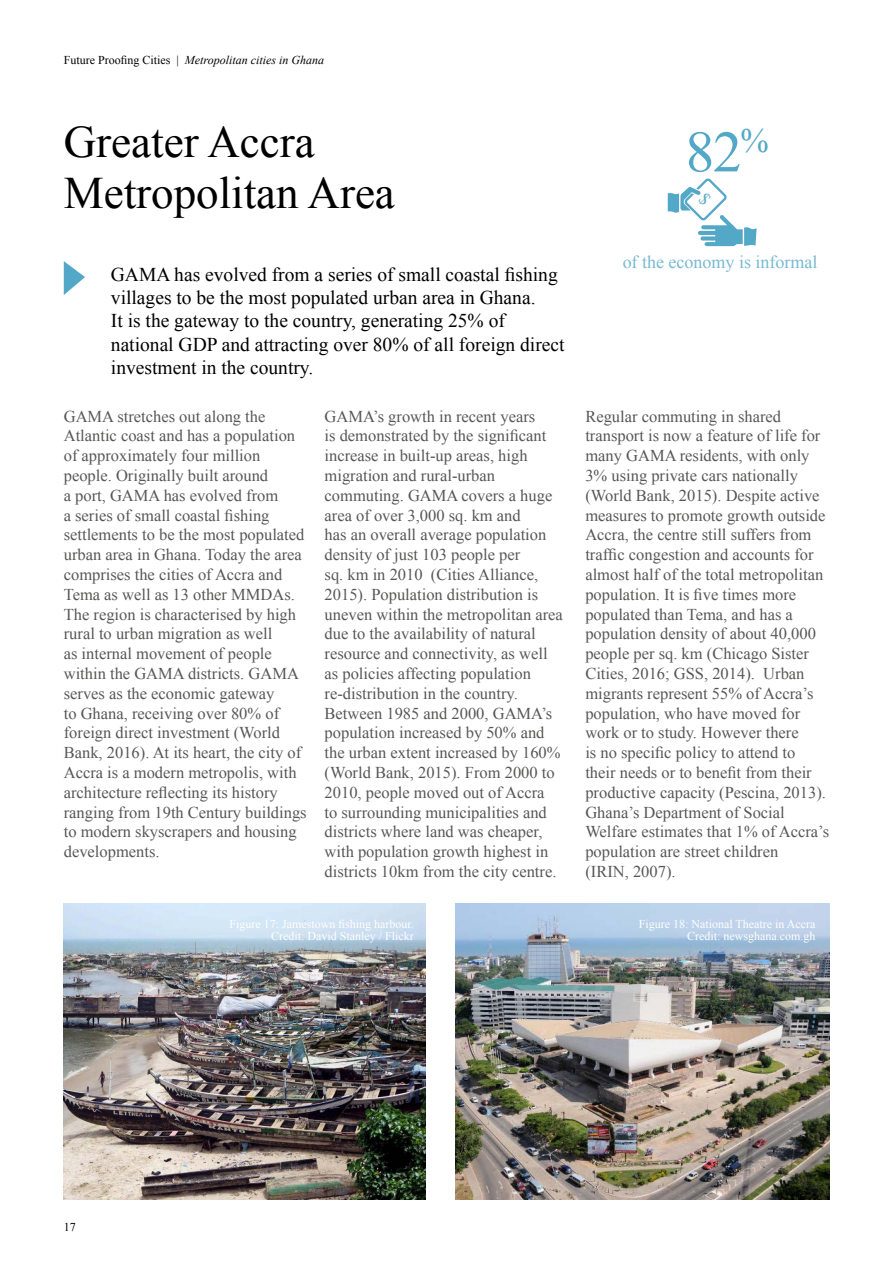
<style>
.page{position:relative;width:893px;height:1263px;background:#fff}
.page>*{position:absolute;margin:0;border:0;box-sizing:border-box;transform-origin:0 0}
.t1{font:58.5px "Times New Roman";color:#54a8c7}
.t2{font:45px/51px "Times New Roman";color:#000}
.t3{font:19.5px/23.4px "Times New Roman";color:#000}
.t4{font:18px "Times New Roman";color:#54a8c7}
.t5{font:16.5px/19.8px "Times New Roman";color:#575756}
.t6{font:12px/12.8px "Times New Roman";color:#fff;text-align:right}
.t7{font:italic 12px "Times New Roman";color:#000}
.t8{font:12px "Times New Roman";color:#000}
.s1{font-style:normal}
</style>
<div class="page">
<svg style="left:64px;top:261px;width:21px;height:34px"></svg>
<img style="left:455px;top:904px;width:374px;height:295px">
<img style="left:64px;top:904px;width:361px;height:295px">
<svg style="left:668px;top:179px;width:89px;height:67px"></svg>
<p class="t7" style="left:64px;top:52px;width:262px"><span class="s1">Future Proofing Cities |</span> Metropolitan cities in Ghana</p>
<h2 class="t2" style="left:64px;top:116px;width:333px">Greater Accra<br>Metropolitan Area</h2>
<h1 class="t1" style="left:685px;top:112px;width:85px">82<sup>%</sup></h1>
<p class="t4" style="left:623px;top:249px;width:196px">of the economy is informal</p>
<p class="t3" style="left:111px;top:262px;width:455px">GAMA has evolved from a series of small coastal fishing villages to be the most populated urban area in Ghana.<br>It is the gateway to the country, generating 25% of national GDP and attracting over 80% of all foreign direct investment in the country.</p>
<p class="t5" style="left:64px;top:406px;width:244px">GAMA stretches out along the<br>Atlantic coast and has a population of approximately four million people. Originally built around<br>a port, GAMA has evolved from<br>a series of small coastal fishing settlements to be the most populated urban area in Ghana. Today the area comprises the cities of Accra and<br>Tema as well as 13 other MMDAs.<br>The region is characterised by high rural to urban migration as well<br>as internal movement of people within the GAMA districts. GAMA serves as the economic gateway<br>to Ghana, receiving over 80% of foreign direct investment (World<br>Bank, 2016). At its heart, the city of<br>Accra is a modern metropolis, with architecture reflecting its history ranging from 19th Century buildings to modern skyscrapers and housing developments.</p>
<p class="t5" style="left:325px;top:406px;width:240px">GAMA’s growth in recent years<br>is demonstrated by the significant increase in built-up areas, high migration and rural-urban commuting. GAMA covers a huge area of over 3,000 sq. km and<br>has an overall average population density of just 103 people per<br>sq. km in 2010 (Cities Alliance,<br>2015). Population distribution is uneven within the metropolitan area due to the availability of natural resource and connectivity, as well as policies affecting population re-distribution in the country.<br>Between 1985 and 2000, GAMA’s population increased by 50% and the urban extent increased by 160% (World Bank, 2015). From 2000 to<br>2010, people moved out of Accra<br>to surrounding municipalities and districts where land was cheaper, with population growth highest in districts 10km from the city centre.</p>
<p class="t5" style="left:585px;top:406px;width:245px">Regular commuting in shared transport is now a feature of life for many GAMA residents, with only<br>3% using private cars nationally (World Bank, 2015). Despite active measures to promote growth outside<br>Accra, the centre still suffers from traffic congestion and accounts for almost half of the total metropolitan population. It is five times more populated than Tema, and has a population density of about 40,000 people per sq. km (Chicago Sister<br>Cities, 2016; GSS, 2014). Urban migrants represent 55% of Accra’s population, who have moved for work or to study. However there<br>is no specific policy to attend to their needs or to benefit from their productive capacity (Pescina, 2013).<br>Ghana’s Department of Social<br>Welfare estimates that 1% of Accra’s population are street children<br>(IRIN, 2007).</p>
<p class="t8" style="left:64px;top:1219px;width:13px">17</p>
<p class="t6" style="left:230px;top:917px;width:186px">Figure 17: Jamestown fishing harbour.<br>Credit: David Stanley / Flickr</p>
<p class="t6" style="left:639px;top:917px;width:178px">Figure 18: National Theatre in Accra<br>Credit: newsghana.com.gh</p>
</div>
